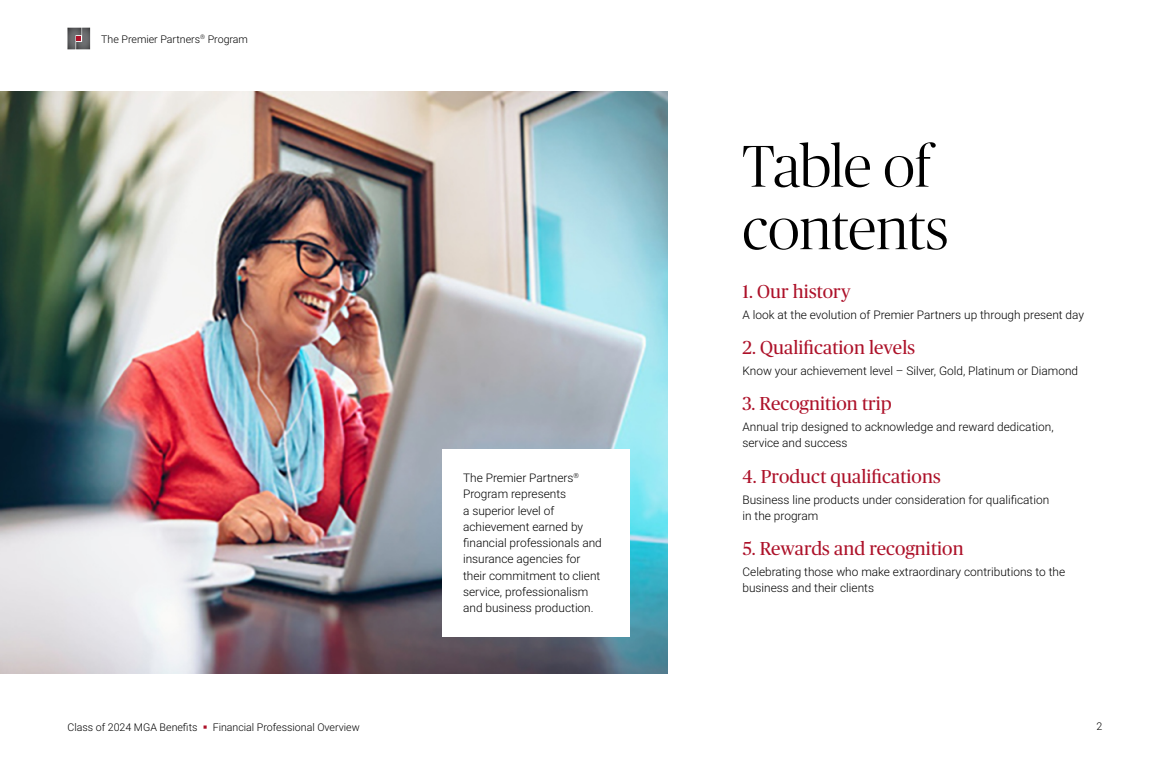
<style>
.page{position:relative;width:1170px;height:765px;background:#fff}
.page>*{position:absolute;margin:0;border:0;box-sizing:border-box;transform-origin:0 0}
.Headline{font:300 58.75px/62.5px "Publico Banner";color:#000}
.Subheader_2{font:18.75px "Publico Headline";letter-spacing:.005em;color:#ad1129}
.Body_Copy{font:300 11.88px/16.2px "Roboto";color:#000}
.t1{font:300 10.62px "Roboto";color:#000}
.s1{color:#ad1129}
</style>
<div class="page">
<svg style="left:68px;top:28px;width:22px;height:21px"></svg>
<img style="left:0;top:91px;width:668px;height:583px">
<div style="left:442px;top:449px;width:188px;height:187px;background:#fff"></div>
<p class="t1" style="left:101px;top:31px;width:148px">The Premier Partners<sup>®</sup> Program</p>
<p class="Body_Copy" style="left:463px;top:469px;width:140px">The Premier Partners<sup>®<br></sup>Program represents<br>a superior level of achievement earned by financial professionals and insurance agencies for their commitment to client service, professionalism and business production.</p>
<h1 class="Headline" style="left:742px;top:132px;width:207px">Table of contents</h1>
<h2 class="Subheader_2" style="left:742px;top:278px;width:110px">1. Our history</h2>
<p class="Body_Copy" style="left:742px;top:306px;width:343px">A look at the evolution of Premier Partners up through present day</p>
<h2 class="Subheader_2" style="left:742px;top:334px;width:174px">2. Qualification levels</h2>
<p class="Body_Copy" style="left:742px;top:362px;width:337px">Know your achievement level – Silver, Gold, Platinum or Diamond</p>
<h2 class="Subheader_2" style="left:742px;top:390px;width:151px">3. Recognition trip</h2>
<p class="Body_Copy" style="left:742px;top:418px;width:313px">Annual trip designed to acknowledge and reward dedication, service and success</p>
<h2 class="Subheader_2" style="left:742px;top:463px;width:200px">4. Product qualifications</h2>
<p class="Body_Copy" style="left:742px;top:491px;width:308px">Business line products under consideration for qualification in the program</p>
<h2 class="Subheader_2" style="left:742px;top:535px;width:223px">5. Rewards and recognition</h2>
<p class="Body_Copy" style="left:742px;top:563px;width:324px">Celebrating those who make extraordinary contributions to the business and their clients</p>
<p class="t1" style="left:68px;top:719px;width:294px">Class of 2024 MGA Benefits <span class="s1">▪</span> Financial Professional Overview</p>
<p class="t1" style="left:1097px;top:719px;width:7px">2</p>
</div>
